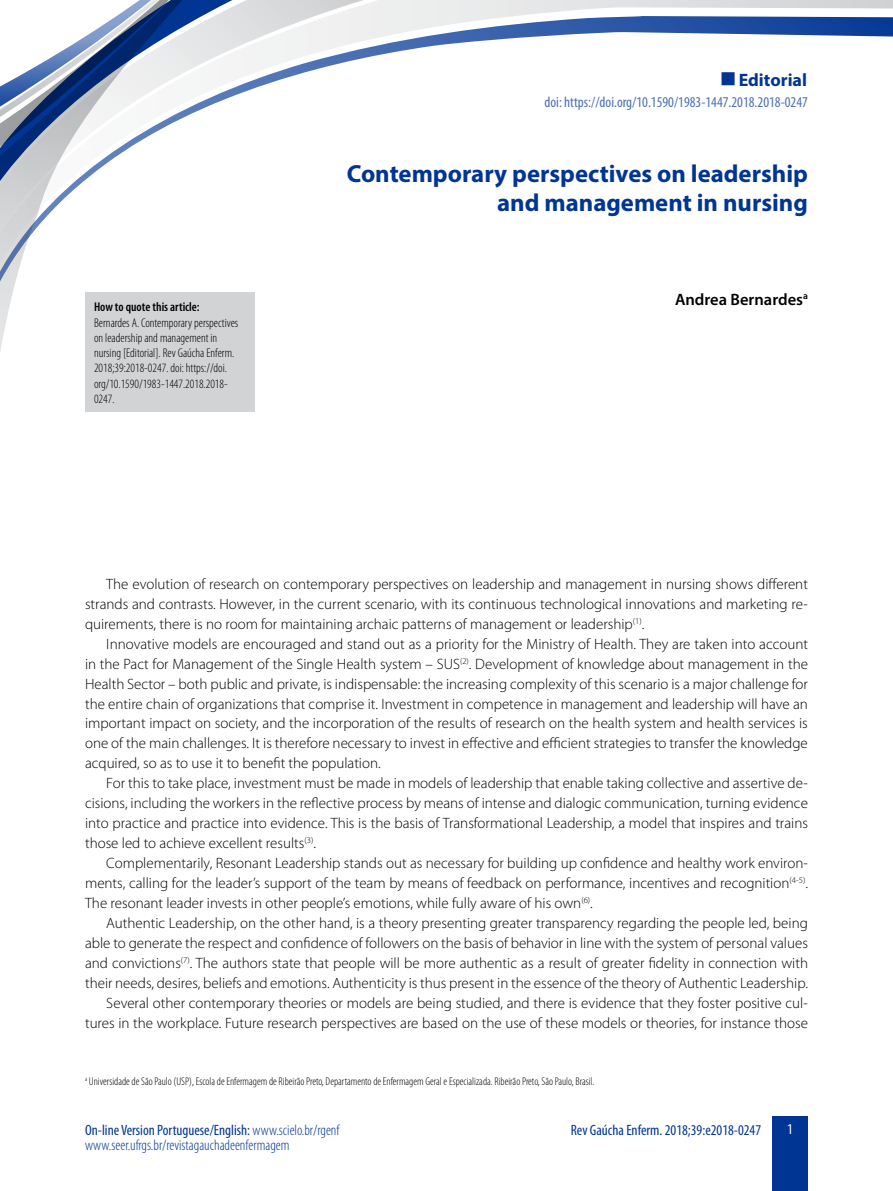
<style>
.page{position:relative;width:893px;height:1191px;background:#fff}
.page>*{position:absolute;margin:0;border:0;box-sizing:border-box;transform-origin:0 0}
.t1{font:700 24.75px/29.7px "Myriad Pro";color:#003594;text-align:right}
.t2{font:700 18px "Myriad Pro";color:#003594}
.t3{font:600 16.5px "Myriad Pro";color:#000}
.t4{font:300 15px/20px "Myriad Pro";color:#000;text-align:justify}
.t5{font:300 condensed 15px/15px "Myriad Pro";color:#003594}
.t6{font:condensed 15px "Myriad Pro";color:#4d71b4}
.t7{font:condensed 15px "Myriad Pro";color:#003594}
.t8{font:condensed 15px "Myriad Pro";color:#fff}
.t9{font:300 condensed 12.75px/15.3px "Myriad Pro";color:#000}
.t10{font:600 condensed 12.75px "Myriad Pro";color:#000}
.t11{font:300 condensed 11.25px "Myriad Pro";color:#000}
.s1{font-weight:400}
</style>
<div class="page">
<svg style="left:202px;top:0;width:691px;height:307px"></svg>
<svg style="left:0;top:0;width:202px;height:352px"></svg>
<div style="left:772px;top:1116px;width:36px;height:75px;background:#003594"></div>
<div style="left:85px;top:293px;width:169px;height:119px;background:#d1d3d4"></div>
<svg style="left:721px;top:72px;width:14px;height:13px"></svg>
<p class="t2" style="left:739px;top:68px;width:70px">Editorial</p>
<p class="t6" style="left:545px;top:94px;width:265px">doi: https://doi.org/10.1590/1983-1447.2018.2018-0247</p>
<p class="t10" style="left:94px;top:300px;width:107px">How to quote this article:</p>
<p class="t9" style="left:94px;top:315px;width:146px">Bernardes A. Contemporary perspectives on leadership and management in nursing [Editorial]. Rev Gaúcha Enferm.<br>2018;39:2018-0247. doi: https://doi. org/10.1590/1983-1447.2018.2018- 0247.</p>
<h1 class="t1" style="left:347px;top:158px;width:463px">Contemporary perspectives on leadership and management in nursing</h1>
<p class="t3" style="left:675px;top:290px;width:134px">Andrea Bernardes<sup>a</sup></p>
<p class="t4" style="left:85px;top:574px;width:724px;text-indent:21px">The evolution of research on contemporary perspectives on leadership and management in nursing shows different strands and contrasts. However, in the current scenario, with its continuous technological innovations and marketing re&shy;quirements, there is no room for maintaining archaic patterns of management or leadership<sup>(1)</sup>.</p>
<p class="t4" style="left:85px;top:634px;width:724px;text-indent:21px">Innovative models are encouraged and stand out as a priority for the Ministry of Health. They are taken into account in the Pact for Management of the Single Health system – SUS<sup>(2)</sup>. Development of knowledge about management in the Health Sector – both public and private, is indispensable: the increasing complexity of this scenario is a major challenge for the entire chain of organizations that comprise it. Investment in competence in management and leadership will have an important impact on society, and the incorporation of the results of research on the health system and health services is one of the main challenges. It is therefore necessary to invest in effective and efficient strategies to transfer the knowledge acquired, so as to use it to benefit the population.</p>
<p class="t4" style="left:85px;top:773px;width:724px;text-indent:21px">For this to take place, investment must be made in models of leadership that enable taking collective and assertive de&shy;cisions, including the workers in the reflective process by means of intense and dialogic communication, turning evidence into practice and practice into evidence. This is the basis of Transformational Leadership, a model that inspires and trains those led to achieve excellent results<sup>(3)</sup>.</p>
<p class="t4" style="left:85px;top:853px;width:724px;text-indent:21px">Complementarily, Resonant Leadership stands out as necessary for building up confidence and healthy work environ&shy;ments, calling for the leader’s support of the team by means of feedback on performance, incentives and recognition<sup>(4-5)</sup>.<br>The resonant leader invests in other people’s emotions, while fully aware of his own<sup>(6)</sup>.</p>
<p class="t4" style="left:85px;top:913px;width:724px;text-align:right">Authentic Leadership, on the other hand, is a theory presenting greater transparency regarding the people led, being able to generate the respect and confidence of followers on the basis of behavior in line with the system of personal values and convictions<sup>(7)</sup>. The authors state that people will be more authentic as a result of greater fidelity in connection with their needs, desires, beliefs and emotions. Authenticity is thus present in the essence of the theory of Authentic Leadership.<br>Several other contemporary theories or models are being studied, and there is evidence that they foster positive cul&shy;tures in the workplace. Future research perspectives are based on the use of these models or theories, for instance those</p>
<p class="t11" style="left:85px;top:1075px;width:511px"><sup>a</sup> Universidade de São Paulo (USP), Escola de Enfermagem de Ribeirão Preto, Departamento de Enfermagem Geral e Especializada. Ribeirão Preto, São Paulo, Brasil.</p>
<p class="t5" style="left:85px;top:1123px;width:256px"><span class="s1">On-line Version Portuguese/English:</span> www.scielo.br/rgenf www.seer.ufrgs.br/revistagauchadeenfermagem</p>
<p class="t7" style="left:571px;top:1122px;width:192px">Rev Gaúcha Enferm. 2018;39:e2018-0247</p>
<p class="t8" style="left:787px;top:1121px;width:7px">1</p>
</div>
